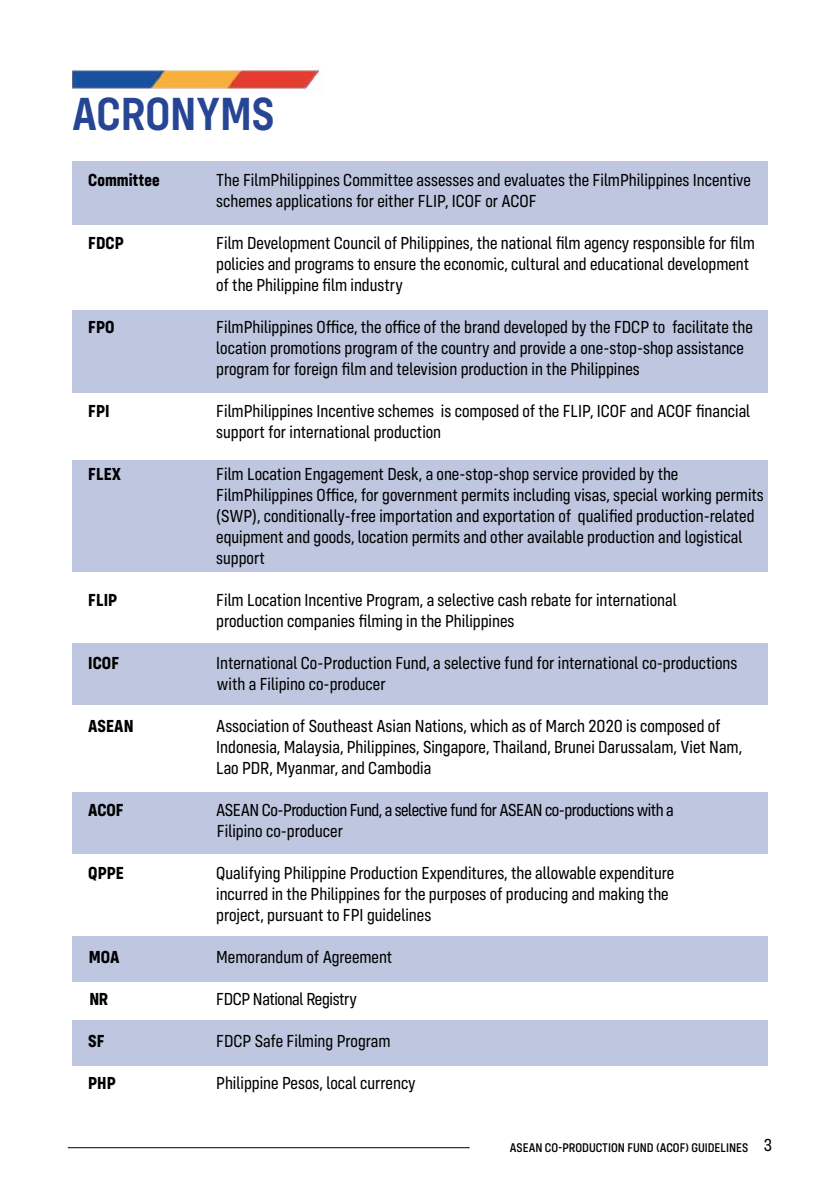
<style>
.page{position:relative;width:840px;height:1191px;background:#fff}
.page>*{position:absolute;margin:0;border:0;box-sizing:border-box;transform-origin:0 0}
.t1{font:600 48px "Config Condensed";color:#264594}
.t2{font:18px/21px "Config Condensed";color:#000}
.t3{font:18px/21px "Config Condensed";letter-spacing:-.025em;color:#000}
.t4{font:700 18px "Config Condensed";color:#000}
.t5{font:18px "Config Condensed";letter-spacing:-.02em;color:#000}
.t6{font:500 13px "Config Condensed";color:#000}
.s1{font-weight:400;font-size:18px}
</style>
<div class="page">
<hr style="left:68px;top:1147px;width:401px;height:1px;background:#000">
<div style="left:72px;top:460px;width:695px;height:111px;background:#bec7df"></div>
<div style="left:72px;top:643px;width:695px;height:62px;background:#bec7df"></div>
<div style="left:72px;top:791px;width:695px;height:62px;background:#bec7df"></div>
<div style="left:72px;top:936px;width:695px;height:46px;background:#bec7df"></div>
<div style="left:72px;top:1019px;width:695px;height:46px;background:#bec7df"></div>
<div style="left:72px;top:310px;width:695px;height:82px;background:#bec7df"></div>
<div style="left:72px;top:161px;width:695px;height:63px;background:#bec7df"></div>
<img style="left:72px;top:66px;width:247px;height:24px">
<h1 class="t1" style="left:72px;top:87px;width:204px">ACRONYMS</h1>
<p class="t4" style="left:88px;top:169px;width:73px">Committee</p>
<p class="t2" style="left:216px;top:169px;width:536px">The FilmPhilippines Committee assesses and evaluates the FilmPhilippines Incentive schemes applications for either FLIP, ICOF or ACOF</p>
<p class="t4" style="left:88px;top:232px;width:37px">FDCP</p>
<p class="t2" style="left:216px;top:232px;width:540px">Film Development Council of Philippines, the national film agency responsible for film policies and programs to ensure the economic, cultural and educational development of the Philippine film industry</p>
<p class="t4" style="left:88px;top:316px;width:28px">FPO</p>
<p class="t2" style="left:216px;top:316px;width:538px">FilmPhilippines Office, the office of the brand developed by the FDCP to facilitate the location promotions program of the country and provide a one-stop-shop assistance program for foreign film and television production in the Philippines</p>
<p class="t4" style="left:88px;top:400px;width:23px">FPI</p>
<p class="t2" style="left:216px;top:400px;width:535px">FilmPhilippines Incentive schemes is composed of the FLIP, ICOF and ACOF financial support for international production</p>
<p class="t4" style="left:88px;top:463px;width:34px">FLEX</p>
<p class="t2" style="left:216px;top:463px;width:549px">Film Location Engagement Desk, a one-stop-shop service provided by the FilmPhilippines Office, for government permits including visas, special working permits (SWP), conditionally-free importation and exportation of qualified production-related equipment and goods, location permits and other available production and logistical support</p>
<p class="t4" style="left:88px;top:589px;width:30px">FLIP</p>
<p class="t2" style="left:216px;top:589px;width:462px">Film Location Incentive Program, a selective cash rebate for international production companies filming in the Philippines</p>
<p class="t4" style="left:88px;top:652px;width:32px">ICOF</p>
<p class="t2" style="left:216px;top:652px;width:522px">International Co-Production Fund, a selective fund for international co-productions with a Filipino co-producer</p>
<p class="t4" style="left:88px;top:715px;width:47px">ASEAN</p>
<p class="t2" style="left:216px;top:715px;width:527px">Association of Southeast Asian Nations, which as of March 2020 is composed of<br>Indonesia, Malaysia, Philippines, Singapore, Thailand, Brunei Darussalam, Viet Nam,<br>Lao PDR, Myanmar, and Cambodia</p>
<p class="t4" style="left:88px;top:799px;width:37px">ACOF</p>
<p class="t3" style="left:216px;top:799px;width:458px">ASEAN Co-Production Fund, a selective fund for ASEAN co-productions with a<br>Filipino co-producer</p>
<p class="t4" style="left:88px;top:862px;width:37px">QPPE</p>
<p class="t2" style="left:216px;top:862px;width:459px">Qualifying Philippine Production Expenditures, the allowable expenditure incurred in the Philippines for the purposes of producing and making the project, pursuant to FPI guidelines</p>
<p class="t4" style="left:89px;top:946px;width:32px">MOA</p>
<p class="t2" style="left:216px;top:946px;width:177px">Memorandum of Agreement</p>
<p class="t4" style="left:89px;top:988px;width:20px">NR</p>
<p class="t5" style="left:216px;top:989px;width:142px">FDCP National Registry</p>
<p class="t4" style="left:88px;top:1030px;width:18px">SF</p>
<p class="t2" style="left:216px;top:1030px;width:176px">FDCP Safe Filming Program</p>
<p class="t4" style="left:88px;top:1072px;width:29px">PHP</p>
<p class="t2" style="left:216px;top:1072px;width:201px">Philippine Pesos, local currency</p>
<p class="t6" style="left:509px;top:1140px;width:264px">ASEAN CO-PRODUCTION FUND (ACOF) GUIDELINES <span class="s1">3</span></p>
</div>
